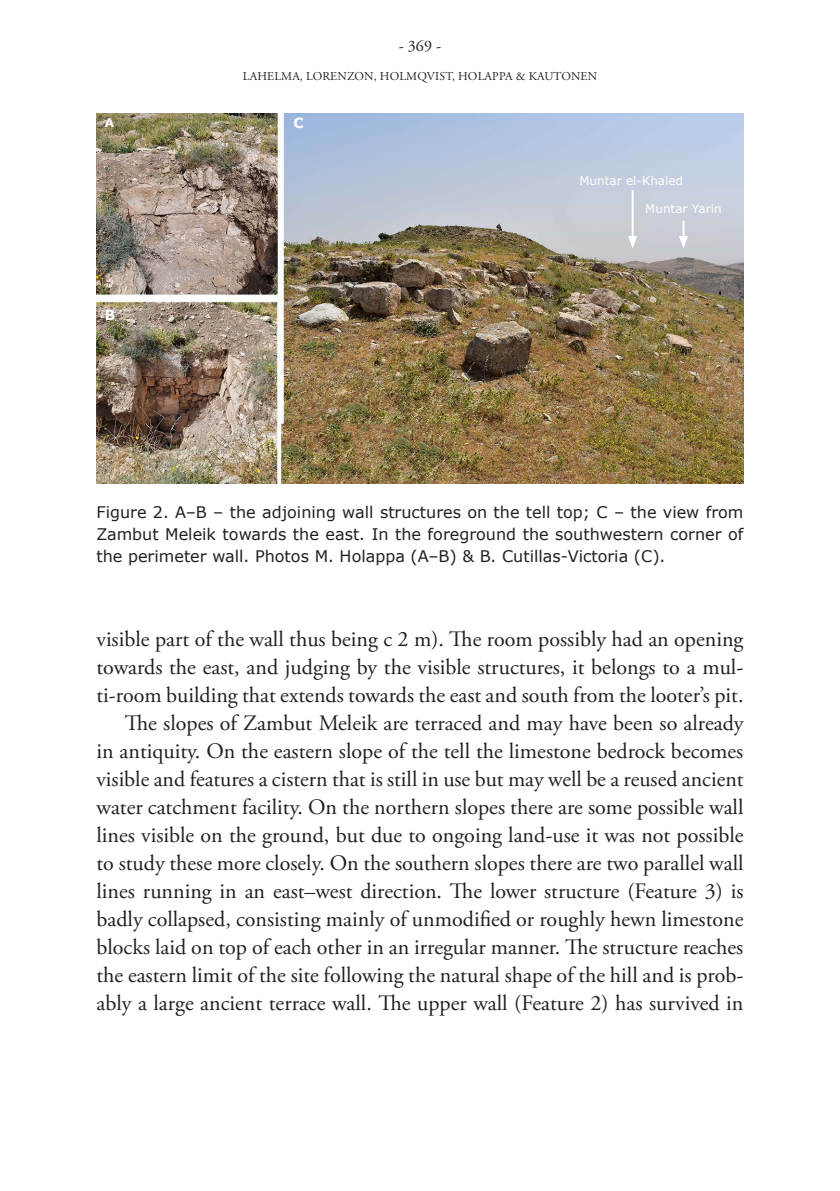
<style>
.page{position:relative;width:840px;height:1191px;background:#fff}
.page>*{position:absolute;margin:0;border:0;box-sizing:border-box;transform-origin:0 0}
.leipäteksti{font:22px/28px "Adobe Garamond Pro";color:#231f20;text-align:justify}
.kuvateksti{font:16px/22px "Verdana";color:#231f20;text-align:justify}
.t1{font:16px "Adobe Garamond Pro";color:#231f20}
.kuvateksti-2{font:700 14px "Verdana";color:#fff}
.t2{font:12px "Adobe Garamond Pro";letter-spacing:.015em;color:#231f20}
.kuvateksti-3{font:12px "Verdana";color:#fff}
.kuvateksti-4{font:700 12px "Verdana";color:#fff}
</style>
<div class="page">
<img style="left:96px;top:113px;width:647px;height:370px">
<svg style="left:678px;top:221px;width:9px;height:27px"></svg>
<hr style="left:631px;top:190px;width:2px;height:49px;background:#fff">
<svg style="left:627px;top:236px;width:9px;height:12px"></svg>
<p class="t1" style="left:398px;top:37px;width:44px">- 369 -</p>
<p class="kuvateksti-4" style="left:105px;top:114px;width:11px">A</p>
<p class="kuvateksti-2" style="left:105px;top:305px;width:12px">B</p>
<p class="t2" style="left:242px;top:69px;width:356px">LAHELMA, LORENZON, HOLMQVIST, HOLAPPA &amp; KAUTONEN</p>
<p class="kuvateksti-2" style="left:293px;top:113px;width:12px">C</p>
<p class="kuvateksti-3" style="left:579px;top:173px;width:105px">Muntar el-Khaled</p>
<p class="kuvateksti-3" style="left:645px;top:200px;width:78px">Muntar Yarin</p>
<p class="kuvateksti" style="left:96px;top:501px;width:648px">Figure 2. A–B – the adjoining wall structures on the tell top; C – the view from Zambut Meleik towards the east. In the foreground the southwestern corner of the perimeter wall. Photos M. Holappa (A–B) &amp; B. Cutillas-Victoria (C).</p>
<p class="leipäteksti" style="left:96px;top:625px;width:648px">visible part of the wall thus being c 2 m). The room possibly had an opening towards the east, and judging by the visible structures, it belongs to a mul&shy;ti-room building that extends towards the east and south from the looter’s pit.</p>
<p class="leipäteksti" style="left:96px;top:709px;width:648px;text-indent:28px">The slopes of Zambut Meleik are terraced and may have been so already in antiquity. On the eastern slope of the tell the limestone bedrock becomes visible and features a cistern that is still in use but may well be a reused ancient water catchment facility. On the northern slopes there are some possible wall lines visible on the ground, but due to ongoing land-use it was not possible to study these more closely. On the southern slopes there are two parallel wall lines running in an east–west direction. The lower structure (Feature 3) is badly collapsed, consisting mainly of unmodified or roughly hewn limestone blocks laid on top of each other in an irregular manner. The structure reaches the eastern limit of the site following the natural shape of the hill and is prob&shy;ably a large ancient terrace wall. The upper wall (Feature 2) has survived in</p>
</div>
